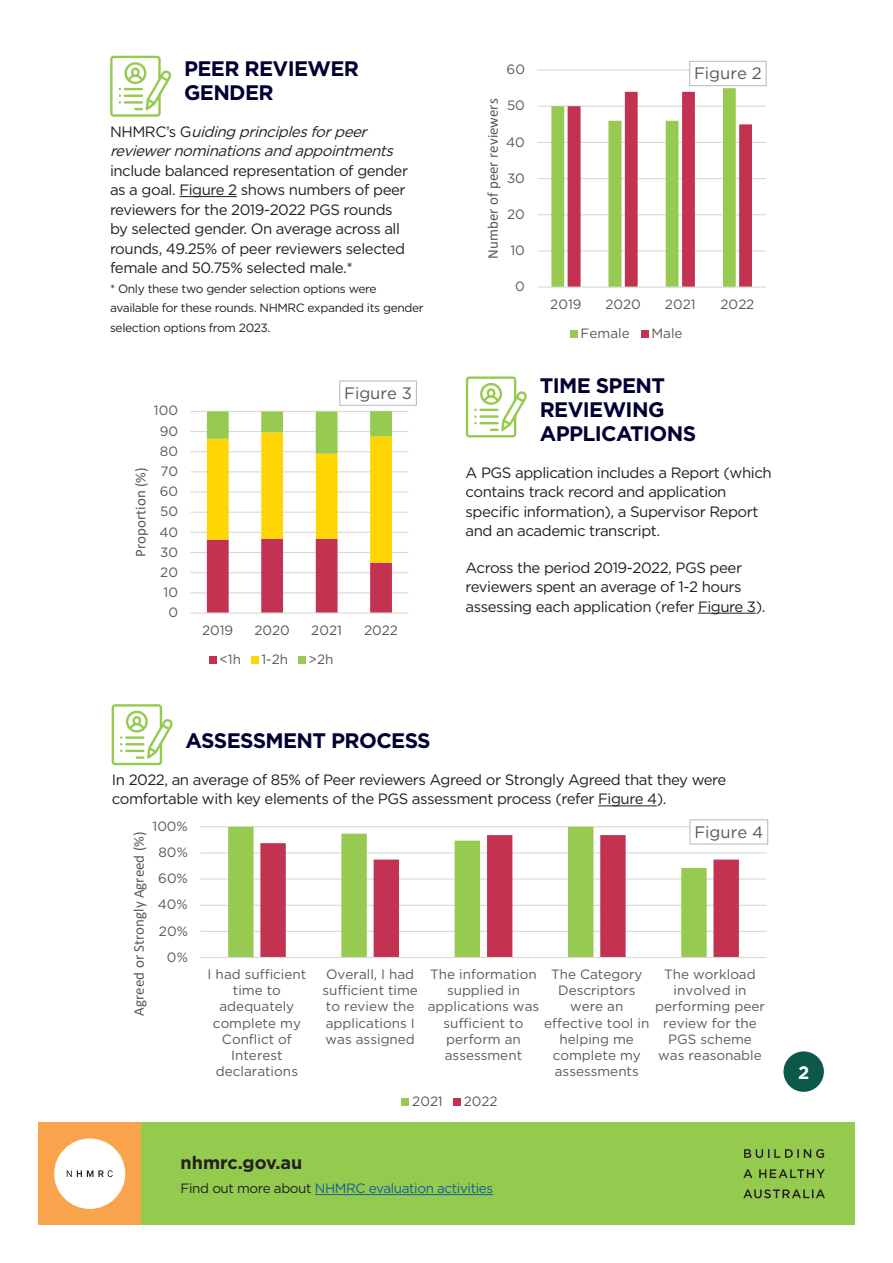
<style>
.page{position:relative;width:893px;height:1263px;background:#fff}
.page>*{position:absolute;margin:0;border:0;box-sizing:border-box;transform-origin:0 0}
.t1{font:700 21px/24px "Gotham";letter-spacing:-.03em;color:#000032}
.t2{font:700 18px "Gotham";color:#231f20}
.t3{font:700 18px "Gotham";color:#fff}
.t4{font:16.5px "Gotham";color:#595959}
.Body_1{font:15px/19.5px "Gotham";letter-spacing:-.03em;color:#231f20}
.t5{font:15px "Calibri";color:#595959}
.t6{font:13.5px/16.2px "Gotham";color:#595959;text-align:center}
.t7{font:13.5px "Gotham";letter-spacing:-.03em;color:#175d9e}
.Body_1-2{font:12px/19.5px "Gotham";letter-spacing:-.03em;color:#231f20}
.s1{font-style:italic}
.s2{color:#231f20}
</style>
<div class="page">
<div style="left:39px;top:1123px;width:816px;height:102px;background:#94ca4e"></div>
<div style="left:38px;top:1123px;width:103px;height:102px;background:#f9a44d"></div>
<div style="left:54px;top:1138px;width:71px;height:71px;background:#fff;border-radius:50%"></div>
<svg style="left:67px;top:1170px;width:46px;height:7px"></svg>
<svg style="left:743px;top:1189px;width:82px;height:9px"></svg>
<svg style="left:743px;top:1169px;width:82px;height:9px"></svg>
<svg style="left:744px;top:1149px;width:80px;height:9px"></svg>
<hr style="left:315px;top:1194px;width:178px;height:1px;background:#175d9e">
<hr style="left:179px;top:196px;width:58px;height:1px;background:#231f20">
<svg style="left:110px;top:56px;width:61px;height:61px"></svg>
<hr style="left:537px;top:250px;width:229px;height:1px;background:#d9d9d9">
<hr style="left:537px;top:214px;width:229px;height:1px;background:#d9d9d9">
<hr style="left:537px;top:178px;width:229px;height:1px;background:#d9d9d9">
<hr style="left:537px;top:142px;width:229px;height:1px;background:#d9d9d9">
<hr style="left:537px;top:106px;width:229px;height:1px;background:#d9d9d9">
<hr style="left:537px;top:69px;width:229px;height:2px;background:#d9d9d9">
<svg style="left:551px;top:88px;width:201px;height:199px"></svg>
<hr style="left:537px;top:287px;width:229px;height:1px;background:#d9d9d9">
<div style="left:689px;top:61px;width:78px;height:25px;background:#fff;border:1px solid #bfbfbf"></div>
<div style="left:570px;top:330px;width:7px;height:8px;background:#96ca50"></div>
<div style="left:641px;top:330px;width:7px;height:8px;background:#c33250"></div>
<svg style="left:466px;top:376px;width:61px;height:61px"></svg>
<hr style="left:698px;top:613px;width:58px;height:1px;background:#231f20">
<hr style="left:598px;top:805px;width:59px;height:1px;background:#231f20">
<hr style="left:190px;top:592px;width:218px;height:1px;background:#d9d9d9">
<hr style="left:190px;top:572px;width:218px;height:1px;background:#d9d9d9">
<hr style="left:190px;top:552px;width:218px;height:1px;background:#d9d9d9">
<hr style="left:190px;top:532px;width:218px;height:1px;background:#d9d9d9">
<hr style="left:190px;top:512px;width:218px;height:1px;background:#d9d9d9">
<hr style="left:190px;top:491px;width:218px;height:2px;background:#d9d9d9">
<hr style="left:190px;top:471px;width:218px;height:1px;background:#d9d9d9">
<hr style="left:190px;top:451px;width:218px;height:1px;background:#d9d9d9">
<hr style="left:190px;top:431px;width:218px;height:1px;background:#d9d9d9">
<hr style="left:190px;top:411px;width:218px;height:1px;background:#d9d9d9">
<svg style="left:207px;top:411px;width:185px;height:201px"></svg>
<hr style="left:190px;top:612px;width:218px;height:2px;background:#d9d9d9">
<div style="left:339px;top:380px;width:78px;height:26px;border:1px solid #bfbfbf"></div>
<div style="left:209px;top:657px;width:7px;height:7px;background:#c33250"></div>
<div style="left:251px;top:657px;width:7px;height:7px;background:#ffd602"></div>
<div style="left:298px;top:657px;width:8px;height:7px;background:#96ca50"></div>
<svg style="left:112px;top:704px;width:61px;height:61px"></svg>
<hr style="left:200px;top:931px;width:567px;height:1px;background:#d9d9d9">
<hr style="left:200px;top:905px;width:567px;height:1px;background:#d9d9d9">
<hr style="left:200px;top:878px;width:567px;height:1px;background:#d9d9d9">
<hr style="left:200px;top:852px;width:567px;height:1px;background:#d9d9d9">
<hr style="left:200px;top:826px;width:567px;height:1px;background:#d9d9d9">
<svg style="left:228px;top:827px;width:461px;height:130px"></svg>
<svg style="left:260px;top:835px;width:479px;height:122px"></svg>
<hr style="left:200px;top:957px;width:567px;height:1px;background:#d9d9d9">
<div style="left:689px;top:819px;width:79px;height:26px;background:#fff;border:1px solid #bfbfbf"></div>
<div style="left:402px;top:1098px;width:7px;height:7px;background:#96ca50"></div>
<div style="left:453px;top:1098px;width:8px;height:7px;background:#c33250"></div>
<div style="left:783px;top:1051px;width:41px;height:41px;background:#0c584b;border-radius:50%"></div>
<h2 class="t1" style="left:184px;top:57px;width:177px">PEER REVIEWER<br>GENDER</h2>
<p class="Body_1" style="left:110px;top:121px;width:300px">N H M R C ’ s G <span class="s1">uidingprinciplesforpeer reviewernominationsandappointments </span>include balanced representation of gender as a goal. Figure 2 shows numbers of peer reviewers for the 2019-2022 PGS rounds by selected gender. On average across all rounds, 49.25% of peer reviewers selected female and 50.75% selected male.*</p>
<p class="Body_1-2" style="left:110px;top:278px;width:315px">* Only these two gender selection options were available for these rounds. NHMRC expanded its gender selection options from 2023.</p>
<p class="t6" style="left:515px;top:278px;width:11px">0</p>
<p class="t6" style="left:507px;top:61px;width:20px">60</p>
<p class="t4" style="left:694px;top:63px;width:69px">Figure 2</p>
<p class="t5" style="left:483px;top:259px;width:161px;rotate:-90deg">Number of peer reviewers</p>
<p class="t6" style="left:507px;top:97px;width:19px">50</p>
<p class="t6" style="left:506px;top:133px;width:20px">40</p>
<p class="t6" style="left:507px;top:170px;width:19px">30</p>
<p class="t6" style="left:507px;top:206px;width:19px">20</p>
<p class="t6" style="left:510px;top:242px;width:16px">10</p>
<p class="t6" style="left:550px;top:295px;width:33px">2019</p>
<p class="t6" style="left:605px;top:295px;width:37px">2020</p>
<p class="t6" style="left:665px;top:295px;width:32px">2021</p>
<p class="t6" style="left:720px;top:295px;width:35px">2022</p>
<p class="t6" style="left:581px;top:325px;width:51px">Female</p>
<p class="t6" style="left:651px;top:325px;width:33px">Male</p>
<h2 class="t1" style="left:540px;top:374px;width:158px">TIME SPENT<br>REVIEWING<br>APPLICATIONS</h2>
<p class="Body_1" style="left:466px;top:462px;width:308px">A PGS application includes a Report (which contains track record and application specific information), a Supervisor Report and an academic transcript.</p>
<p class="Body_1" style="left:466px;top:557px;width:301px">Across the period 2019-2022, PGS peer reviewers spent an average of 1-2 hours assessing each application (refer Figure 3).</p>
<p class="t4" style="left:344px;top:383px;width:69px">Figure 3</p>
<p class="t6" style="left:154px;top:402px;width:26px">100</p>
<p class="t6" style="left:160px;top:422px;width:20px">90</p>
<p class="t6" style="left:160px;top:443px;width:20px">80</p>
<p class="t6" style="left:160px;top:463px;width:19px">70</p>
<p class="t5" style="left:130px;top:557px;width:91px;rotate:-90deg">Proportion (%)</p>
<p class="t6" style="left:160px;top:483px;width:20px">60</p>
<p class="t6" style="left:160px;top:503px;width:19px">50</p>
<p class="t6" style="left:159px;top:523px;width:20px">40</p>
<p class="t6" style="left:160px;top:544px;width:19px">30</p>
<p class="t6" style="left:160px;top:564px;width:19px">20</p>
<p class="t6" style="left:164px;top:584px;width:16px">10</p>
<p class="t6" style="left:168px;top:604px;width:11px">0</p>
<p class="t6" style="left:202px;top:621px;width:33px">2019</p>
<p class="t6" style="left:254px;top:621px;width:37px">2020</p>
<p class="t6" style="left:311px;top:621px;width:32px">2021</p>
<p class="t6" style="left:364px;top:621px;width:35px">2022</p>
<p class="t6" style="left:219px;top:651px;width:23px">&lt;1h</p>
<p class="t6" style="left:261px;top:651px;width:28px">1-2h</p>
<p class="t6" style="left:309px;top:651px;width:26px">&gt;2h</p>
<h2 class="t1" style="left:186px;top:729px;width:247px">ASSESSMENT PROCESS</h2>
<p class="Body_1" style="left:112px;top:769px;width:616px">In 2022, an average of 85% of Peer reviewers Agreed or Strongly Agreed that they were comfortable with key elements of the PGS assessment process (refer Figure 4).</p>
<p class="t6" style="left:152px;top:818px;width:37px">100%</p>
<p class="t5" style="left:129px;top:1015px;width:186px;rotate:-90deg">Agreed or Strongly Agreed (%)</p>
<p class="t4" style="left:694px;top:821px;width:70px">Figure 4</p>
<p class="t6" style="left:158px;top:844px;width:31px">80%</p>
<p class="t6" style="left:158px;top:870px;width:31px">60%</p>
<p class="t6" style="left:158px;top:896px;width:31px">40%</p>
<p class="t6" style="left:159px;top:922px;width:31px">20%</p>
<p class="t6" style="left:167px;top:948px;width:22px">0%</p>
<p class="t6" style="left:208px;top:966px;width:100px">I had sufficient time to adequately complete my<br>Conflict of<br>Interest declarations</p>
<p class="t6" style="left:323px;top:966px;width:97px;text-align:left">Overall, I had sufficient time to review the applications I was assigned</p>
<p class="t6" style="left:428px;top:966px;width:113px">The information supplied in applications was sufficient to perform an assessment</p>
<p class="t6" style="left:544px;top:966px;width:106px">The Category<br>Descriptors were an effective tool in helping me complete my assessments</p>
<p class="t6" style="left:655px;top:966px;width:111px">The workload involved in performing peer review for the<br>PGS scheme was reasonable</p>
<p class="t6" style="left:412px;top:1093px;width:32px">2021</p>
<p class="t6" style="left:464px;top:1093px;width:35px">2022</p>
<p class="t2" style="left:181px;top:1150px;width:123px">nhmrc.gov.au</p>
<p class="t7" style="left:181px;top:1180px;width:314px"><span class="s2">Find out more about</span> NHMRC evaluation activities</p>
<p class="t3" style="left:798px;top:1060px;width:13px">2</p>
</div>
